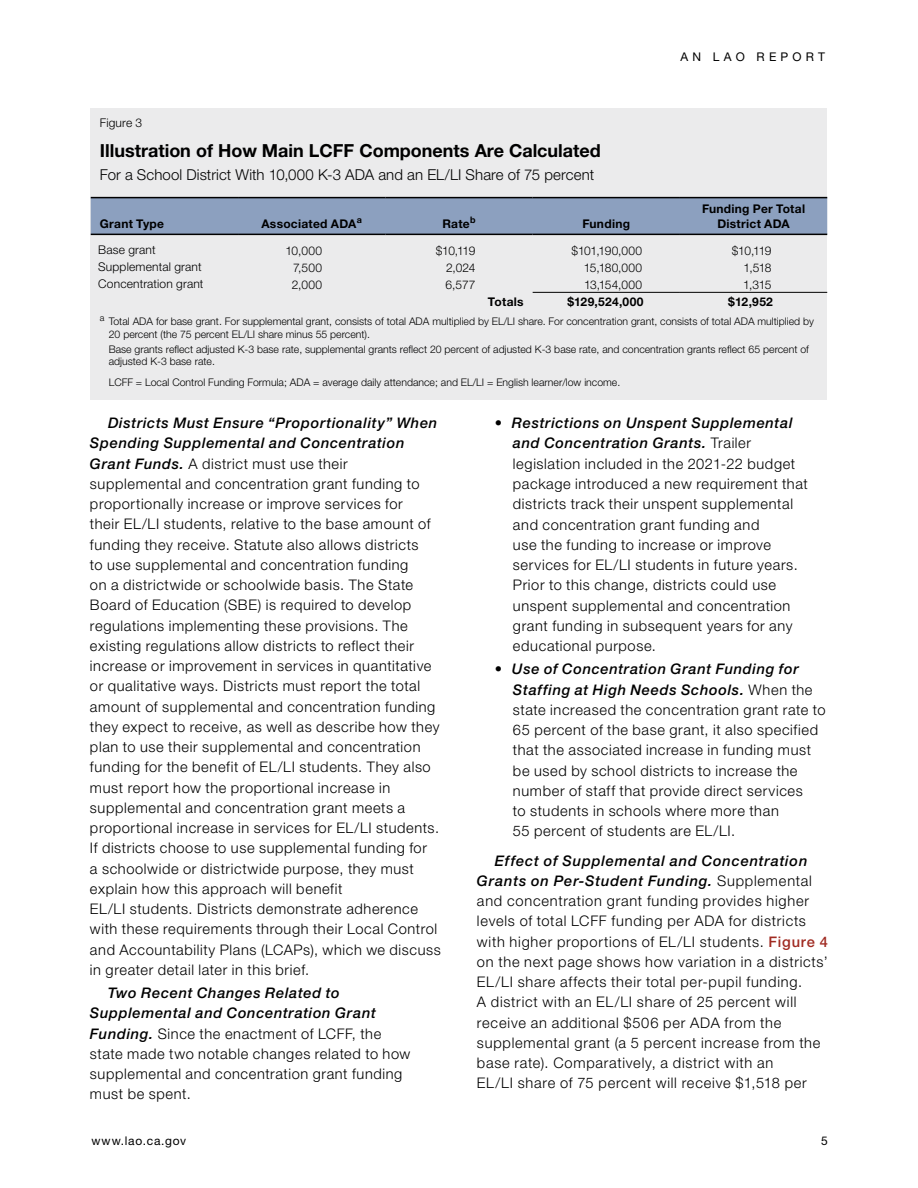
<style>
.page{position:relative;width:918px;height:1188px;background:#fff}
.page>*{position:absolute;margin:0;border:0;box-sizing:border-box;transform-origin:0 0}
.t1{font:700 18px "Helvetica Neue LT Pro";color:#000}
.t2{font:300 15px "Helvetica Neue LT Pro";letter-spacing:.005em;color:#000}
.t3{font:300 14.7px/20.2px "Helvetica Neue LT Pro";letter-spacing:.04em;color:#000}
.t4{font:300 12px "Helvetica Neue LT";letter-spacing:-.02em;color:#000}
.t5{font:700 12px/14.4px "Helvetica Neue LT";letter-spacing:.025em;color:#000;text-align:center}
.t6{font:300 12px "Helvetica Neue LT Pro";letter-spacing:.015em;color:#000}
.t7{font:700 12px "Helvetica Neue LT Pro";letter-spacing:.02em;color:#000}
.t8{font:12px "Helvetica Neue LT Pro";letter-spacing:.065em;color:#000}
.t9{font:300 12px "Helvetica Neue LT";color:#000}
.t10{font:12px "Helvetica Neue LT Pro";letter-spacing:.35em;color:#000}
.t11{font:12px "Helvetica Neue LT Pro";letter-spacing:.33em;color:#000}
.t12{font:300 10.5px/12.6px "Helvetica Neue LT Pro";color:#000}
.s1{font-weight:500;font-style:italic}
.s2{font-weight:500}
.s3{font-weight:500;color:#a02b22}
</style>
<div class="page">
<div style="left:91px;top:108px;width:736px;height:292px;background:#ebebec"></div>
<div style="left:91px;top:198px;width:736px;height:36px;background:#8ca0bf"></div>
<hr style="left:91px;top:197px;width:147px;height:1px;background:#000">
<hr style="left:238px;top:197px;width:147px;height:1px;background:#000">
<hr style="left:385px;top:197px;width:148px;height:1px;background:#000">
<hr style="left:533px;top:197px;width:147px;height:1px;background:#000">
<hr style="left:680px;top:197px;width:147px;height:1px;background:#000">
<hr style="left:238px;top:234px;width:147px;height:1px;background:#000">
<hr style="left:385px;top:234px;width:148px;height:1px;background:#000">
<hr style="left:533px;top:234px;width:147px;height:1px;background:#000">
<hr style="left:680px;top:234px;width:147px;height:1px;background:#000">
<hr style="left:91px;top:234px;width:147px;height:1px;background:#000">
<hr style="left:533px;top:292px;width:147px;height:1px;background:#000">
<hr style="left:680px;top:292px;width:147px;height:1px;background:#000">
<p class="t6" style="left:100px;top:115px;width:44px">Figure 3</p>
<p class="t1" style="left:100px;top:140px;width:503px">Illustration of How Main LCFF Components Are Calculated</p>
<p class="t2" style="left:100px;top:165px;width:496px">For a School District With 10,000 K-3 ADA and an EL/LI Share of 75 percent</p>
<p class="t5" style="left:100px;top:216px;width:66px">Grant Type</p>
<p class="t5" style="left:261px;top:216px;width:102px">Associated ADA<sup>a</sup></p>
<p class="t5" style="left:442px;top:216px;width:35px">Rate<sup>b</sup></p>
<p class="t5" style="left:583px;top:216px;width:49px">Funding</p>
<p class="t10" style="left:681px;top:49px;width:146px">AN LAO REPORT</p>
<p class="t5" style="left:702px;top:202px;width:105px">Funding Per Total<br>District ADA</p>
<p class="t6" style="left:98px;top:242px;width:59px">Base grant</p>
<p class="t4" style="left:285px;top:243px;width:38px">10,000</p>
<p class="t4" style="left:436px;top:243px;width:41px">$10,119</p>
<p class="t9" style="left:572px;top:243px;width:72px">$101,190,000</p>
<p class="t4" style="left:732px;top:243px;width:41px">$10,119</p>
<p class="t6" style="left:98px;top:259px;width:105px">Supplemental grant</p>
<p class="t4" style="left:293px;top:260px;width:31px">7,500</p>
<p class="t4" style="left:446px;top:260px;width:31px">2,024</p>
<p class="t4" style="left:584px;top:260px;width:60px">15,180,000</p>
<p class="t4" style="left:744px;top:260px;width:29px">1,518</p>
<p class="t6" style="left:98px;top:276px;width:107px">Concentration grant</p>
<p class="t4" style="left:292px;top:277px;width:32px">2,000</p>
<p class="t4" style="left:446px;top:277px;width:31px">6,577</p>
<p class="t4" style="left:584px;top:277px;width:60px">13,154,000</p>
<p class="t4" style="left:743px;top:277px;width:30px">1,315</p>
<p class="t7" style="left:488px;top:295px;width:37px">Totals</p>
<p class="t7" style="left:568px;top:295px;width:78px">$129,524,000</p>
<p class="t7" style="left:728px;top:295px;width:46px">$12,952</p>
<p class="t12" style="left:109px;top:315px;width:707px;text-indent:-9px"><sup>a</sup> Total ADA for base grant. For supplemental grant, consists of total ADA multiplied by EL/LI share. For concentration grant, consists of total ADA multiplied by<br>20 percent (the 75 percent EL/LI share minus 55 percent).</p>
<p class="t12" style="left:109px;top:342px;width:702px">Base grants reflect adjusted K-3 base rate, supplemental grants reflect 20 percent of adjusted K-3 base rate, and concentration grants reflect 65 percent of adjusted K-3 base rate.</p>
<p class="t12" style="left:109px;top:375px;width:513px">LCFF = Local Control Funding Formula; ADA = average daily attendance; and EL/LI = English learner/low income.</p>
<p class="t3" style="left:90px;top:412px;width:352px;text-indent:18px"><span class="s1">Districts Must Ensure “Proportionality” When Spending Supplemental and Concentration Grant Funds.</span> A district must use their supplemental and concentration grant funding to proportionally increase or improve services for<br>their EL/LI students, relative to the base amount of funding they receive. Statute also allows districts<br>to use supplemental and concentration funding<br>on a districtwide or schoolwide basis. The State Board of Education (SBE) is required to develop regulations implementing these provisions. The existing regulations allow districts to reflect their increase or improvement in services in quantitative or qualitative ways. Districts must report the total amount of supplemental and concentration funding they expect to receive, as well as describe how they plan to use their supplemental and concentration funding for the benefit of EL/LI students. They also must report how the proportional increase in supplemental and concentration grant meets a proportional increase in services for EL/LI students.<br>If districts choose to use supplemental funding for<br>a schoolwide or districtwide purpose, they must explain how this approach will benefit<br>EL/LI students. Districts demonstrate adherence with these requirements through their Local Control and Accountability Plans (LCAPs), which we discuss in greater detail later in this brief.</p>
<p class="t3" style="left:90px;top:983px;width:322px;text-indent:18px"><span class="s1">Two Recent Changes Related to Supplemental and Concentration Grant Funding.</span> Since the enactment of LCFF, the state made two notable changes related to how supplemental and concentration grant funding must be spent.</p>
<p class="t8" style="left:92px;top:1133px;width:96px">www.lao.ca.gov</p>
<p class="t3" style="left:513px;top:413px;width:296px;text-indent:-18px"><span class="s2">•</span> <span class="s1">Restrictions on Unspent Supplemental and Concentration Grants.</span> Trailer legislation included in the 2021-22 budget package introduced a new requirement that districts track their unspent supplemental and concentration grant funding and<br>use the funding to increase or improve services for EL/LI students in future years.<br>Prior to this change, districts could use unspent supplemental and concentration grant funding in subsequent years for any educational purpose.</p>
<p class="t3" style="left:513px;top:659px;width:314px;text-indent:-18px"><span class="s2">•</span> <span class="s1">Use of Concentration Grant Funding for Staffing at High Needs Schools.</span> When the state increased the concentration grant rate to 65 percent of the base grant, it also specified that the associated increase in funding must be used by school districts to increase the number of staff that provide direct services<br>to students in schools where more than<br>55 percent of students are EL/LI.</p>
<p class="t3" style="left:477px;top:850px;width:353px;text-indent:18px"><span class="s1">Effect of Supplemental and Concentration Grants on Per-Student Funding.</span> Supplemental and concentration grant funding provides higher levels of total LCFF funding per ADA for districts with higher proportions of EL/LI students. <span class="s3">Figure 4 </span>on the next page shows how variation in a districts’ EL/LI share affects their total per-pupil funding.<br>A district with an EL/LI share of 25 percent will receive an additional $506 per ADA from the supplemental grant (a 5 percent increase from the base rate). Comparatively, a district with an<br>EL/LI share of 75 percent will receive $1,518 per</p>
<p class="t11" style="left:821px;top:1134px;width:8px">5</p>
</div>
